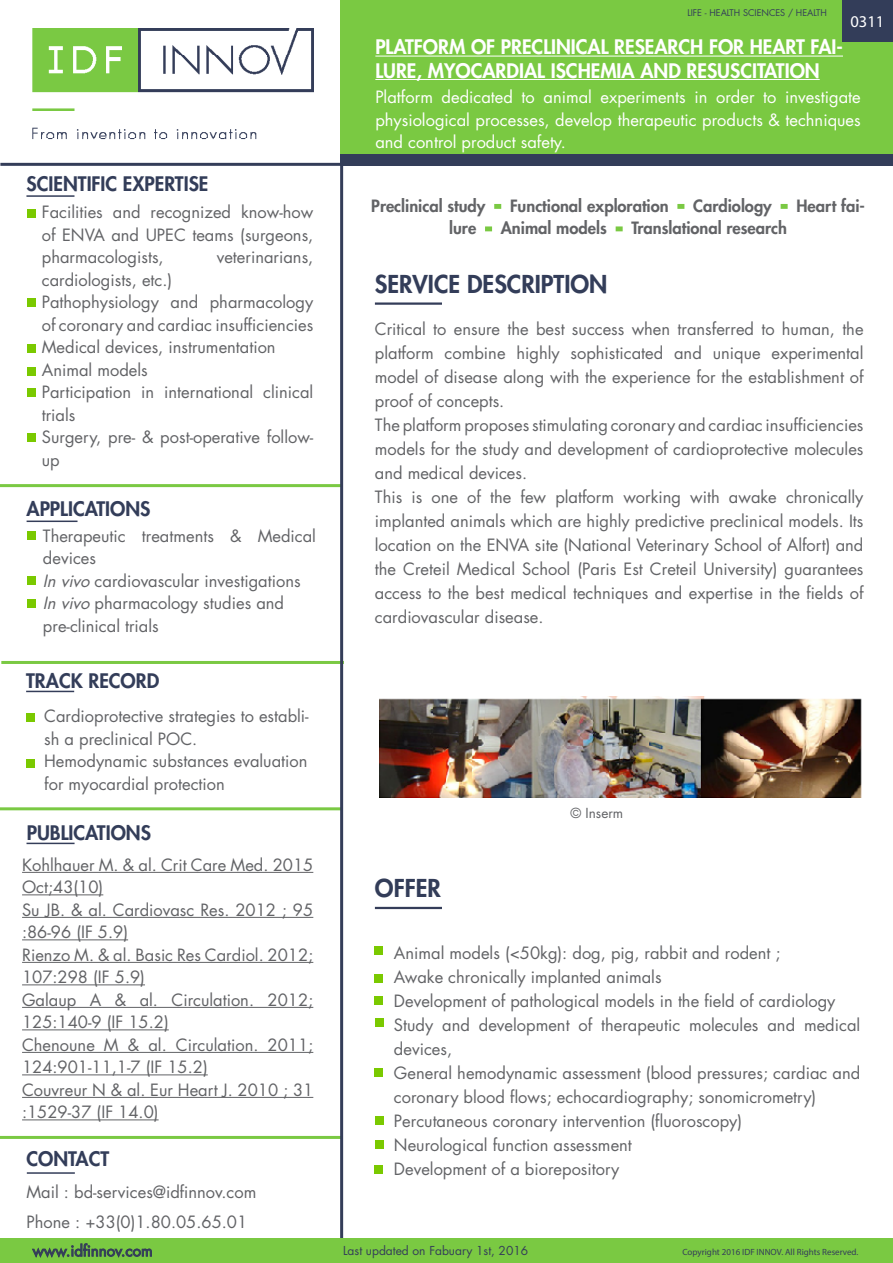
<style>
.page{position:relative;width:893px;height:1263px;background:#fff}
.page>*{position:absolute;margin:0;border:0;box-sizing:border-box;transform-origin:0 0}
.t1{font:800 24px "Futura Std";color:#333d59}
.t2{font:800 19.5px "Futura Std";color:#fff}
.t3{font:800 19.5px "Futura Std";color:#333d59}
.t4{font:16.5px/22.5px "Futura Std";color:#626366}
.t5{font:16.5px/22.5px "Futura Std";color:#fff;text-align:justify}
.t6{font:800 16.5px/22.5px "Futura Std";color:#626366;text-align:center}
.t7{font:16.5px "Myriad Pro";color:#fff}
.t8{font:15px "Futura Std";color:#343d59}
.t9{font:13.5px "Futura Std";color:#626366}
.t10{font:12px "Futura Std";color:#343d59}
.t11{font:9px "Myriad Pro";color:#343d59}
.t12{font:9px "Futura Std";color:#333d59}
.s1{font-style:italic}
.s2{color:#7ac943}
</style>
<div class="page">
<hr style="left:0;top:1136px;width:342px;height:3px;background:#7ac943">
<hr style="left:0;top:807px;width:342px;height:3px;background:#7ac943">
<hr style="left:1px;top:661px;width:343px;height:3px;background:#7ac943">
<hr style="left:0;top:484px;width:342px;height:3px;background:#7ac943">
<hr style="left:340px;top:0;width:3px;height:1263px;background:#343d59">
<div style="left:340px;top:0;width:553px;height:165px;background:#7ac942"></div>
<div style="left:0;top:1239px;width:893px;height:24px;background:#7ac942"></div>
<hr style="left:0;top:163px;width:343px;height:3px;background:#343d59">
<svg style="left:32px;top:1243px;width:120px;height:15px"></svg>
<hr style="left:26px;top:195px;width:48px;height:2px;background:#343d59">
<hr style="left:27px;top:520px;width:51px;height:2px;background:#343d59">
<hr style="left:27px;top:843px;width:48px;height:1px;background:#343d59">
<hr style="left:26px;top:691px;width:48px;height:1px;background:#343d59">
<hr style="left:27px;top:1172px;width:48px;height:2px;background:#343d59">
<hr style="left:375px;top:302px;width:67px;height:3px;background:#343d59">
<hr style="left:375px;top:907px;width:67px;height:2px;background:#343d59">
<img style="left:32px;top:28px;width:281px;height:112px">
<div style="left:375px;top:1018px;width:8px;height:9px;background:#7ac900"></div>
<div style="left:27px;top:209px;width:8px;height:9px;background:#7ac900"></div>
<div style="left:27px;top:298px;width:8px;height:9px;background:#7ac900"></div>
<hr style="left:22px;top:872px;width:291px;height:1px;background:#626366">
<hr style="left:22px;top:894px;width:81px;height:1px;background:#626366">
<hr style="left:22px;top:917px;width:291px;height:1px;background:#626366">
<hr style="left:22px;top:939px;width:106px;height:1px;background:#626366">
<hr style="left:22px;top:962px;width:291px;height:1px;background:#626366">
<hr style="left:22px;top:984px;width:123px;height:1px;background:#626366">
<hr style="left:22px;top:1007px;width:291px;height:1px;background:#626366">
<hr style="left:22px;top:1029px;width:147px;height:1px;background:#626366">
<hr style="left:22px;top:1052px;width:291px;height:1px;background:#626366">
<hr style="left:22px;top:1074px;width:186px;height:1px;background:#626366">
<hr style="left:22px;top:1097px;width:291px;height:1px;background:#626366">
<hr style="left:22px;top:1119px;width:137px;height:1px;background:#626366">
<hr style="left:375px;top:56px;width:468px;height:1px;background:#fff">
<hr style="left:375px;top:79px;width:445px;height:1px;background:#fff">
<svg style="left:494px;top:204px;width:7px;height:5px"></svg>
<svg style="left:677px;top:204px;width:7px;height:5px"></svg>
<svg style="left:781px;top:204px;width:7px;height:5px"></svg>
<svg style="left:485px;top:226px;width:7px;height:5px"></svg>
<svg style="left:616px;top:226px;width:7px;height:5px"></svg>
<div style="left:340px;top:155px;width:553px;height:11px;background:#333d59"></div>
<div style="left:375px;top:1116px;width:8px;height:8px;background:#7ac900"></div>
<div style="left:26px;top:713px;width:8px;height:9px;background:#7ac900"></div>
<div style="left:26px;top:759px;width:8px;height:9px;background:#7ac900"></div>
<div style="left:842px;top:0;width:51px;height:42px;background:#333d59"></div>
<div style="left:27px;top:344px;width:8px;height:9px;background:#7ac900"></div>
<div style="left:27px;top:531px;width:8px;height:9px;background:#7ac900"></div>
<div style="left:375px;top:1140px;width:8px;height:8px;background:#7ac900"></div>
<img style="left:379px;top:696px;width:483px;height:101px">
<div style="left:375px;top:945px;width:8px;height:9px;background:#7ac900"></div>
<div style="left:375px;top:974px;width:8px;height:9px;background:#7ac900"></div>
<div style="left:375px;top:996px;width:8px;height:9px;background:#7ac900"></div>
<div style="left:375px;top:1068px;width:8px;height:9px;background:#7ac900"></div>
<div style="left:375px;top:1165px;width:8px;height:9px;background:#7ac900"></div>
<div style="left:27px;top:367px;width:8px;height:9px;background:#7ac900"></div>
<div style="left:27px;top:388px;width:8px;height:9px;background:#7ac900"></div>
<div style="left:27px;top:576px;width:8px;height:8px;background:#7ac900"></div>
<div style="left:27px;top:433px;width:8px;height:9px;background:#7ac900"></div>
<div style="left:27px;top:599px;width:8px;height:9px;background:#7ac900"></div>
<p class="t12" style="left:687px;top:7px;width:121px">LIFE - HEALTH SCIENCES / Health</p>
<p class="t7" style="left:850px;top:11px;width:35px">0311</p>
<p class="t3" style="left:27px;top:171px;width:183px">scientific expertise</p>
<p class="t4" style="left:42px;top:201px;width:273px;text-align:justify">Facilities and recognized know-how of ENVA and UPEC teams (surgeons, pharmacologists,</p>
<p class="t4" style="left:217px;top:246px;width:98px">veterinarians,</p>
<p class="t4" style="left:42px;top:269px;width:273px">cardiologists, etc.)<br>Pathophysiology and pharmacology of coronary and cardiac insufficiencies<br>Medical devices, instrumentation<br>Animal models<br>Participation in international clinical trials<br>Surgery, pre- &amp; post-operative follow&shy;up</p>
<p class="t3" style="left:27px;top:496px;width:125px">applications</p>
<p class="t4" style="left:43px;top:524px;width:275px">Therapeutic treatments &amp; Medical devices<br><span class="s1">In vivo</span> cardiovascular investigations<br><span class="s1">In vivo</span> pharmacology studies and pre-clinical trials</p>
<p class="t3" style="left:26px;top:668px;width:135px">track record</p>
<p class="t4" style="left:44px;top:705px;width:266px">Cardioprotective strategies to establi&shy;sh a preclinical POC.<br>Hemodynamic substances evaluation for myocardial protection</p>
<p class="t3" style="left:27px;top:820px;width:45px">PUBLICATIONS</p>
<p class="t4" style="left:22px;top:853px;width:293px">Kohlhauer M. &amp; al. Crit Care Med. 2015<br>Oct;43(10)<br>Su JB. &amp; al. Cardiovasc Res. 2012 ; 95 :86-96 (IF 5.9)<br>Rienzo M. &amp; al. Basic Res Cardiol. 2012;<br>107:298 (IF 5.9)<br>Galaup A &amp; al. Circulation. 2012;<br>125:140-9 (IF 15.2)<br>Chenoune M &amp; al. Circulation. 2011;<br>124:901-11,1-7 (IF 15.2)<br>Couvreur N &amp; al. Eur Heart J. 2010 ; 31 :1529-37 (IF 14.0)</p>
<p class="t3" style="left:27px;top:1147px;width:84px">contact</p>
<p class="t4" style="left:27px;top:1177px;width:231px;line-height:30px">Mail : bd-services@idfinnov.com<br>Phone : +33(0)1.80.05.65.01</p>
<p class="t2" style="left:375px;top:35px;width:12px">PLATFOR</p>
<p class="t2" style="left:449px;top:35px;width:63px">M OF PRECLINICAL</p>
<p class="t2" style="left:614px;top:35px;width:12px">RESEARC</p>
<p class="t2" style="left:690px;top:35px;width:32px">H FOR</p>
<p class="t2" style="left:750px;top:35px;width:25px">HEART</p>
<p class="t2" style="left:811px;top:35px;width:34px">FAI -</p>
<p class="t2" style="left:375px;top:58px;width:93px">LURE, MYOCARDIAL</p>
<p class="t2" style="left:551px;top:58px;width:105px">ISCHEMIA AND</p>
<p class="t2" style="left:687px;top:58px;width:55px">RESUSCITATION</p>
<p class="t5" style="left:375px;top:86px;width:487px">Platform dedicated to animal experiments in order to investigate physiological processes, develop therapeutic products &amp; techniques and control product safety.</p>
<p class="t6" style="left:371px;top:194px;width:495px">Preclinical study <span class="s2">-</span> Functional exploration <span class="s2">-</span> Cardiology <span class="s2">-</span> Heart fai&shy;lure <span class="s2">-</span> Animal models <span class="s2">-</span> Translational research</p>
<h1 class="t1" style="left:375px;top:269px;width:234px">service description</h1>
<p class="t4" style="left:375px;top:317px;width:490px;line-height:24px">Critical to ensure the best success when transferred to human, the platform combine highly sophisticated and unique experimental model of disease along with the experience for the establishment of proof of concepts.<br>The platform proposes stimulating coronary and cardiac insufficiencies models for the study and development of cardioprotective molecules and medical devices.<br>This is one of the few platform working with awake chronically implanted animals which are highly predictive preclinical models. Its location on the ENVA site (National Veterinary School of Alfort) and the Creteil Medical School (Paris Est Creteil University) guarantees access to the best medical techniques and expertise in the fields of cardiovascular disease.</p>
<h1 class="t1" style="left:375px;top:873px;width:68px">offer</h1>
<p class="t9" style="left:571px;top:805px;width:54px">© Inserm</p>
<p class="t4" style="left:394px;top:941px;width:468px;line-height:24px">Animal models (&lt;50kg): dog, pig, rabbit and rodent ;<br>Awake chronically implanted animals<br>Development of pathological models in the field of cardiology Study and development of therapeutic molecules and medical devices,<br>General hemodynamic assessment (blood pressures; cardiac and coronary blood flows; echocardiography; sonomicrometry)<br>Percutaneous coronary intervention (fluoroscopy)<br>Neurological function assessment<br>Development of a biorepository</p>
<p class="t8" style="left:33px;top:1241px;width:122px">www.idfinnov.com</p>
<p class="t10" style="left:343px;top:1243px;width:187px">Last updated on Fabuary 1st, 2016</p>
<p class="t11" style="left:682px;top:1246px;width:177px">Copyright 2016 IDF INNOV. All Rights Reserved.</p>
</div>
